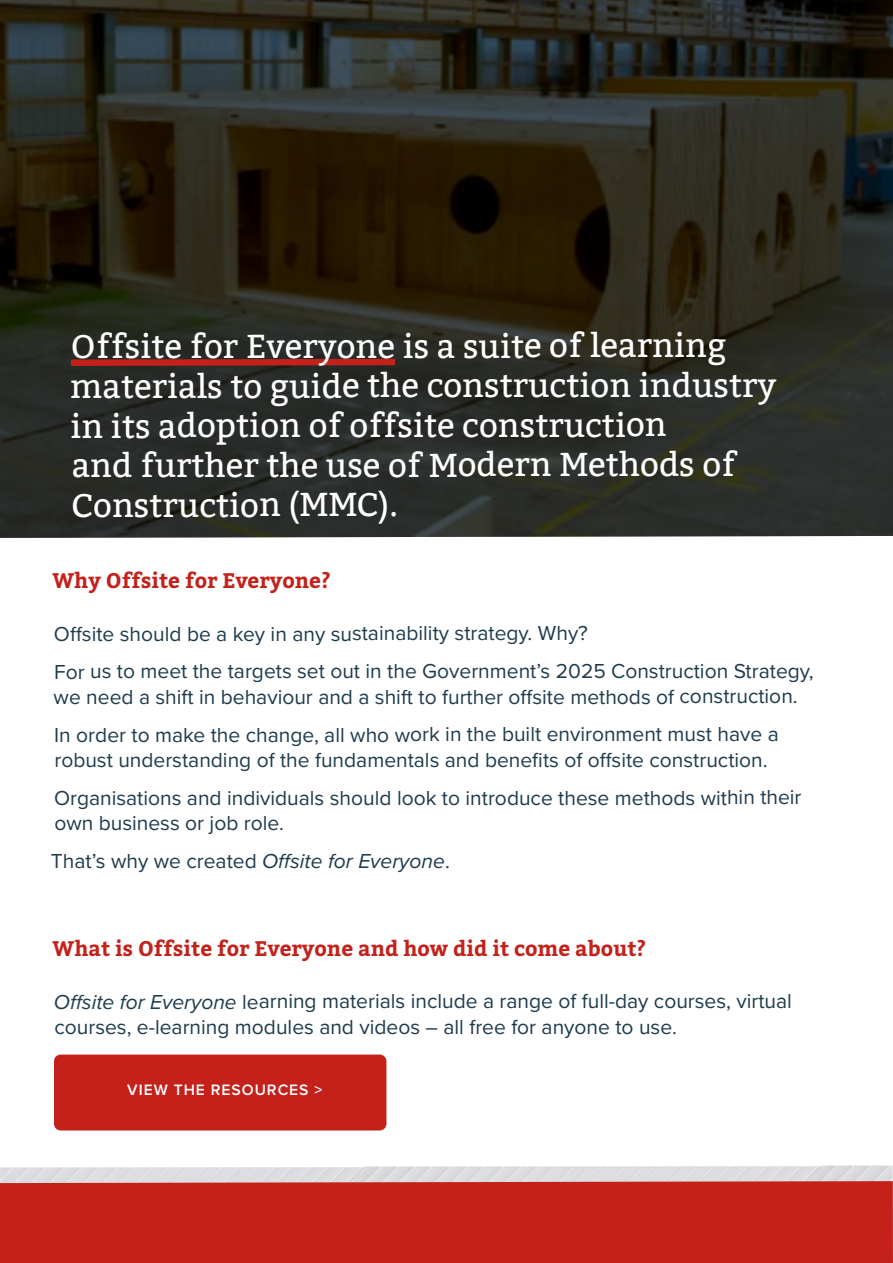
<style>
.page{position:relative;width:893px;height:1263px;background:#fff}
.page>*{position:absolute;margin:0;border:0;box-sizing:border-box;transform-origin:0 0}
.Title_subheading{font:33px/39.8px "Bitter";letter-spacing:-.005em;color:#fff}
.Body{font:21px/25.2px "Proxima Nova";color:#1e3b4d}
.Xhead_blue{font:700 21px "Bitter";color:#c3211a}
.t1{font:600 15.6px "Proxima Nova";letter-spacing:.06em;color:#fff}
.s1{font-style:italic}
</style>
<div class="page">
<svg style="left:0;top:1166px;width:893px;height:15px;background:#dddee0"></svg>
<div style="left:0;top:1181px;width:893px;height:82px;background:#c3211a"></div>
<svg style="left:0;top:0;width:893px;height:538px;background:#29281f"></svg>
<svg style="left:65px;top:356px;width:336px;height:13px;background:#702520"></svg>
<div style="left:54px;top:1054px;width:332px;height:76px;background:#c3211a;border-radius:7px"></div>
<p class="Title_subheading" style="left:70px;top:327px;width:708px">Offsite for Everyone is a suite of learning materials to guide the construction industry in its adoption of offsite construction<br>and further the use of Modern Methods of Construction (MMC).</p>
<p class="Xhead_blue" style="left:52px;top:567px;width:280px">Why Offsite for Everyone?</p>
<p class="Body" style="left:54px;top:620px;width:535px">Offsite should be a key in any sustainability strategy. Why?</p>
<p class="Body" style="left:54px;top:658px;width:762px">For us to meet the targets set out in the Government’s 2025 Construction Strategy, we need a shift in behaviour and a shift to further offsite methods of construction.</p>
<p class="Body" style="left:54px;top:721px;width:726px">In order to make the change, all who work in the built environment must have a robust understanding of the fundamentals and benefits of offsite construction.</p>
<p class="Body" style="left:54px;top:784px;width:749px">Organisations and individuals should look to introduce these methods within their own business or job role.</p>
<p class="Body" style="left:51px;top:847px;width:400px">That’s why we created <span class="s1">Offsite for Everyone</span>.</p>
<p class="Xhead_blue" style="left:53px;top:935px;width:595px">What is Offsite for Everyone and how did it come about?</p>
<p class="Body" style="left:54px;top:988px;width:739px"><span class="s1">Offsite for Everyone</span> learning materials include a range of full-day courses, virtual courses, e-learning modules and videos – all free for anyone to use.</p>
<p class="t1" style="left:127px;top:1078px;width:197px">VIEW THE RESOURCES &gt;</p>
</div>
